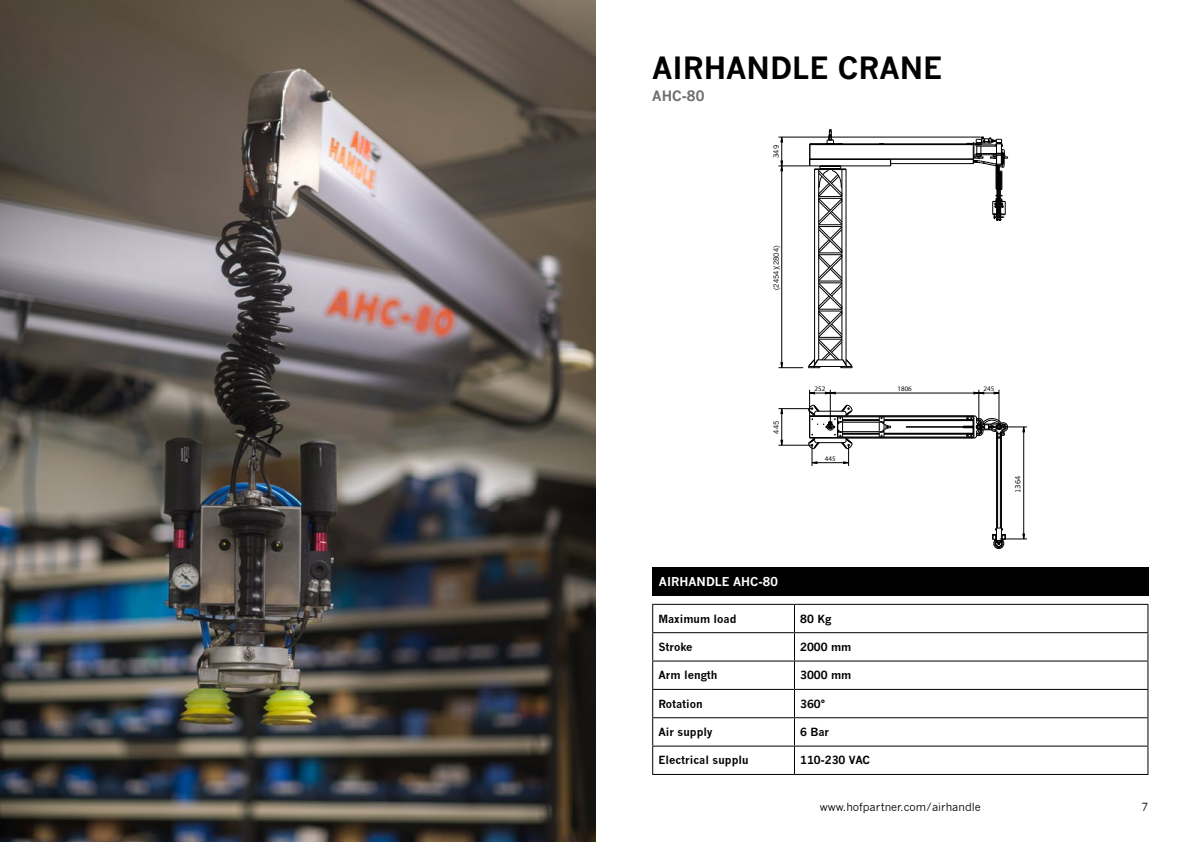
<style>
.page{position:relative;width:1191px;height:842px;background:#fff}
.page>*{position:absolute;margin:0;border:0;box-sizing:border-box;transform-origin:0 0}
.t1{font:700 30px "News Gothic";color:#000}
.t2{font:700 14px "News Gothic";color:#706f6f}
.t3{font:700 12px "News Gothic";color:#fff}
.t4{font:700 11px "News Gothic";color:#000}
.t5{font:11px "News Gothic";color:#000}
.t6{font:7px "News Gothic";color:#000}
.t7{font:7px "Myriad Pro";color:#000}
</style>
<div class="page">
<div style="left:652px;top:567px;width:496px;height:28px;background:#000"></div>
<hr style="left:652px;top:604px;width:142px;height:1px;background:#000">
<hr style="left:794px;top:604px;width:354px;height:1px;background:#000">
<hr style="left:652px;top:632px;width:142px;height:1px;background:#000">
<hr style="left:794px;top:632px;width:354px;height:1px;background:#000">
<hr style="left:652px;top:660px;width:142px;height:1px;background:#000">
<hr style="left:794px;top:660px;width:354px;height:1px;background:#000">
<hr style="left:652px;top:689px;width:142px;height:1px;background:#000">
<hr style="left:794px;top:689px;width:354px;height:1px;background:#000">
<hr style="left:652px;top:717px;width:142px;height:1px;background:#000">
<hr style="left:794px;top:717px;width:354px;height:1px;background:#000">
<hr style="left:652px;top:746px;width:142px;height:1px;background:#000">
<svg style="left:652px;top:605px;width:1px;height:169px"></svg>
<hr style="left:794px;top:746px;width:354px;height:1px;background:#000">
<svg style="left:794px;top:605px;width:1px;height:169px"></svg>
<svg style="left:1147px;top:605px;width:1px;height:169px"></svg>
<hr style="left:652px;top:774px;width:142px;height:1px;background:#000">
<hr style="left:794px;top:774px;width:354px;height:1px;background:#000">
<img style="left:0;top:0;width:595px;height:842px">
<hr style="left:778px;top:137px;width:202px;height:1px;background:#000">
<hr style="left:781px;top:409px;width:1px;height:36px;background:#000">
<hr style="left:778px;top:445px;width:33px;height:1px;background:#000">
<hr style="left:978px;top:390px;width:1px;height:36px;background:#000">
<hr style="left:778px;top:408px;width:33px;height:1px;background:#000">
<hr style="left:998px;top:390px;width:1px;height:36px;background:#000">
<hr style="left:809px;top:393px;width:190px;height:1px;background:#000">
<hr style="left:1023px;top:427px;width:1px;height:112px;background:#000">
<hr style="left:809px;top:166px;width:81px;height:1px;background:#000">
<hr style="left:890px;top:163px;width:83px;height:1px;background:#000">
<hr style="left:810px;top:159px;width:164px;height:1px;background:#000">
<hr style="left:810px;top:144px;width:163px;height:1px;background:#000">
<hr style="left:809px;top:438px;width:165px;height:1px;background:#000">
<hr style="left:837px;top:437px;width:136px;height:1px;background:#000">
<hr style="left:884px;top:434px;width:89px;height:1px;background:#000">
<hr style="left:842px;top:434px;width:37px;height:1px;background:#000">
<hr style="left:884px;top:433px;width:89px;height:1px;background:#000">
<hr style="left:842px;top:433px;width:37px;height:1px;background:#000">
<hr style="left:906px;top:427px;width:67px;height:1px;background:#000">
<hr style="left:906px;top:426px;width:67px;height:1px;background:#000">
<hr style="left:842px;top:420px;width:37px;height:1px;background:#000">
<hr style="left:884px;top:420px;width:89px;height:1px;background:#000">
<hr style="left:842px;top:419px;width:37px;height:1px;background:#000">
<hr style="left:884px;top:419px;width:89px;height:1px;background:#000">
<hr style="left:837px;top:417px;width:136px;height:1px;background:#000">
<hr style="left:809px;top:416px;width:165px;height:1px;background:#000">
<hr style="left:996px;top:432px;width:1px;height:96px;background:#000">
<hr style="left:997px;top:432px;width:1px;height:96px;background:#000">
<hr style="left:1000px;top:432px;width:1px;height:96px;background:#000">
<hr style="left:1001px;top:432px;width:1px;height:96px;background:#000">
<svg style="left:778px;top:129px;width:75px;height:239px"></svg>
<svg style="left:966px;top:136px;width:42px;height:85px"></svg>
<svg style="left:963px;top:415px;width:64px;height:24px"></svg>
<svg style="left:992px;top:528px;width:35px;height:21px"></svg>
<hr style="left:842px;top:431px;width:37px;height:1px;background:#000">
<svg style="left:807px;top:390px;width:46px;height:76px"></svg>
<hr style="left:842px;top:422px;width:37px;height:1px;background:#000">
<svg style="left:878px;top:416px;width:13px;height:21px"></svg>
<h1 class="t1" style="left:652px;top:50px;width:292px">AIRHANDLE CRANE</h1>
<p class="t2" style="left:652px;top:88px;width:54px">AHC-80</p>
<p class="t6" style="left:772px;top:158px;width:15px;rotate:-90deg">349</p>
<p class="t6" style="left:772px;top:290px;width:46px;rotate:-90deg">(2454)(2804)</p>
<p class="t6" style="left:772px;top:434px;width:15px;rotate:-90deg">445</p>
<p class="t7" style="left:814px;top:384px;width:12px">252</p>
<p class="t7" style="left:897px;top:384px;width:16px">1806</p>
<p class="t7" style="left:983px;top:384px;width:12px">245</p>
<p class="t7" style="left:825px;top:455px;width:12px">445</p>
<p class="t6" style="left:1014px;top:493px;width:19px;rotate:-90deg">1364</p>
<p class="t3" style="left:659px;top:574px;width:121px">AIRHANDLE AHC-80</p>
<p class="t4" style="left:658px;top:612px;width:80px">Maximum load</p>
<p class="t4" style="left:800px;top:612px;width:33px">80 Kg</p>
<p class="t4" style="left:658px;top:640px;width:36px">Stroke</p>
<p class="t4" style="left:800px;top:640px;width:53px">2000 mm</p>
<p class="t4" style="left:658px;top:669px;width:61px">Arm length</p>
<p class="t4" style="left:800px;top:669px;width:53px">3000 mm</p>
<p class="t4" style="left:658px;top:697px;width:46px">Rotation</p>
<p class="t4" style="left:800px;top:697px;width:26px">360°</p>
<p class="t4" style="left:658px;top:725px;width:56px">Air supply</p>
<p class="t4" style="left:800px;top:725px;width:31px">6 Bar</p>
<p class="t4" style="left:658px;top:754px;width:92px">Electrical supplu</p>
<p class="t4" style="left:800px;top:754px;width:71px">110-230 VAC</p>
<p class="t5" style="left:820px;top:800px;width:162px">www.hofpartner.com/airhandle</p>
<p class="t5" style="left:1141px;top:800px;width:8px">7</p>
</div>
